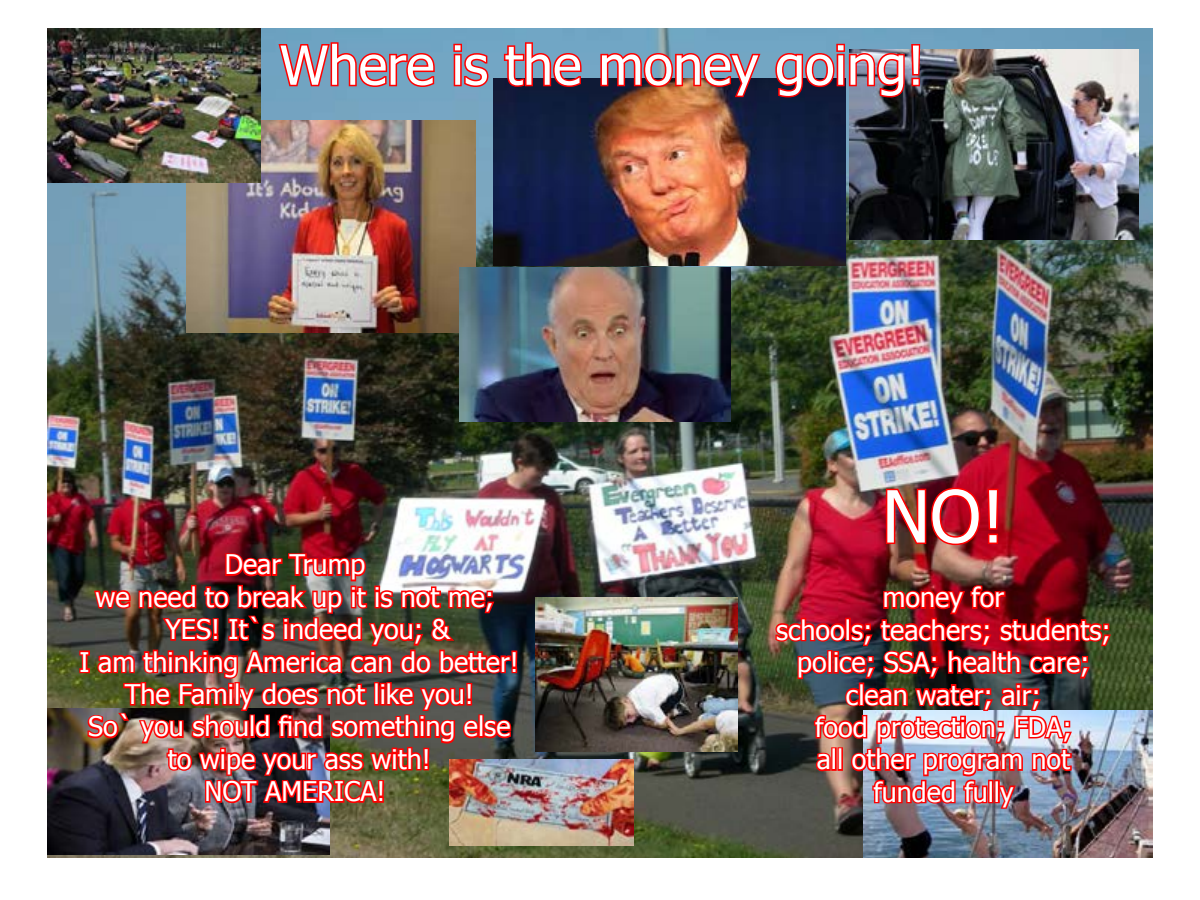
<style>
.page{position:relative;width:1200px;height:900px;background:#fff}
.page>*{position:absolute;margin:0;border:0;box-sizing:border-box;transform-origin:0 0}
.t1{font:72px "Tahoma";color:#fff}
.t2{font:54px "Tahoma";color:#fff}
.t3{font:27px/32.4px "Tahoma";color:#fff;text-align:center}
</style>
<div class="page">
<img style="left:47px;top:28px;width:1106px;height:830px">
<img style="left:186px;top:120px;width:289px;height:213px">
<img style="left:47px;top:28px;width:213px;height:155px">
<img style="left:849px;top:50px;width:289px;height:190px">
<img style="left:536px;top:597px;width:202px;height:155px">
<img style="left:460px;top:267px;width:270px;height:155px">
<img style="left:493px;top:79px;width:353px;height:187px">
<img style="left:47px;top:708px;width:282px;height:147px">
<img style="left:449px;top:759px;width:185px;height:87px">
<img style="left:863px;top:711px;width:290px;height:147px">
<img style="left:78px;top:551px;width:439px;height:259px">
<img style="left:884px;top:485px;width:116px;height:62px">
<img style="left:773px;top:583px;width:340px;height:227px">
<svg style="left:277px;top:39px;width:159px;height:52px;background:#a06c80"></svg>
<svg style="left:452px;top:42px;width:39px;height:47px;background:#a86577"></svg>
<svg style="left:502px;top:41px;width:81px;height:48px;background:#985568"></svg>
<img style="left:599px;top:51px;width:164px;height:48px">
<img style="left:773px;top:42px;width:149px;height:57px">
<h2 class="t2" style="left:280px;top:29px;width:647px">Where is the money going!</h2>
<p class="t3" style="left:225px;top:547px;width:142px">Dear Trump</p>
<p class="t3" style="left:96px;top:580px;width:400px">we need to break up it is not me;</p>
<p class="t3" style="left:165px;top:612px;width:286px">YES! It`s indeed you; &amp;</p>
<p class="t3" style="left:80px;top:644px;width:441px">I am thinking America can do better!</p>
<p class="t3" style="left:125px;top:677px;width:351px">The Family does not like you!</p>
<p class="t3" style="left:88px;top:709px;width:424px">So` you should find something else</p>
<p class="t3" style="left:168px;top:742px;width:265px">to wipe your ass with!</p>
<p class="t3" style="left:204px;top:774px;width:183px">NOT AMERICA!</p>
<h1 class="t1" style="left:882px;top:468px;width:124px">NO!</h1>
<p class="t3" style="left:776px;top:580px;width:336px">money for<br>schools; teachers; students; police; SSA; health care; clean water; air;<br>food protection; FDA;<br>all other program not funded fully</p>
</div>
